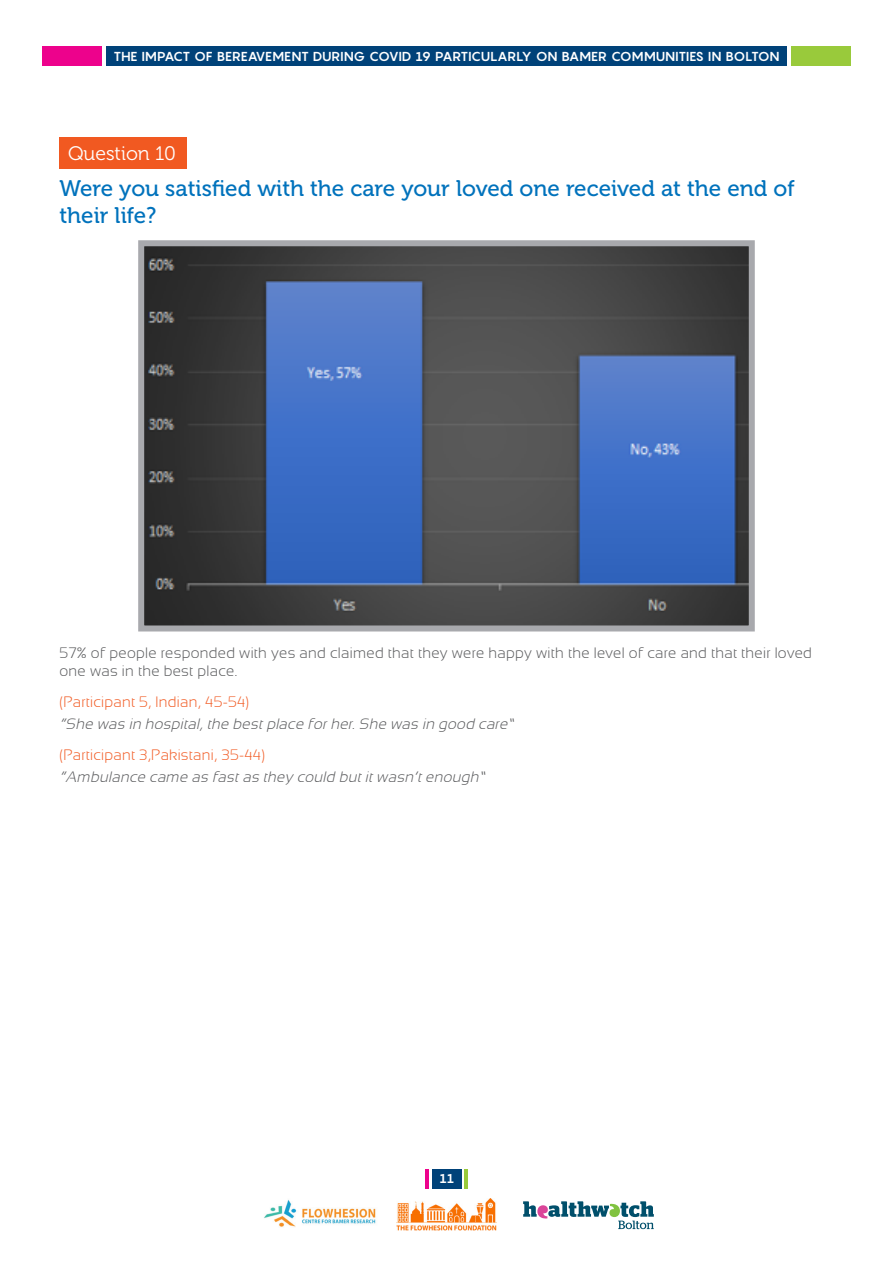
<style>
.page{position:relative;width:893px;height:1263px;background:#fff}
.page>*{position:absolute;margin:0;border:0;box-sizing:border-box;transform-origin:0 0}
.Question_Blue{font:22.5px/27px "Museo 500";color:#0072bc}
.Sub_Heading{font:19.5px "Museo 300";color:#fff}
.t1{font:300 15px/18px "Sansation";letter-spacing:.02em;color:#57585a}
.t2{font:italic 300 15px "Sansation";color:#57585a}
.t3{font:300 15px "Sansation";letter-spacing:.02em;color:#f15921}
.t4{font:700 12.9px "Pangram";letter-spacing:-.02em;color:#fff;scale:1.05 1}
</style>
<div class="page">
<div style="left:106px;top:46px;width:681px;height:20px;background:#004279"></div>
<div style="left:43px;top:46px;width:59px;height:20px;background:#ed028c"></div>
<div style="left:791px;top:46px;width:59px;height:20px;background:#99ca3b"></div>
<div style="left:432px;top:1169px;width:29px;height:19px;background:#004279"></div>
<hr style="left:425px;top:1169px;width:4px;height:19px;background:#ed028c">
<hr style="left:464px;top:1169px;width:4px;height:19px;background:#99ca3b">
<img style="left:396px;top:1199px;width:100px;height:32px">
<svg style="left:523px;top:1201px;width:131px;height:28px"></svg>
<img style="left:264px;top:1200px;width:112px;height:27px">
<div style="left:60px;top:137px;width:127px;height:32px;background:#f15921"></div>
<img style="left:145px;top:247px;width:603px;height:377px">
<div style="left:138px;top:240px;width:617px;height:391px;border:6px solid #a8a9ad"></div>
<p class="t4" style="left:113px;top:48px;width:636px">THE IMPACT OF BEREAVEMENT DURING COVID 19 PARTICULARLY ON BAMER COMMUNITIES IN BOLTON</p>
<p class="Sub_Heading" style="left:68px;top:143px;width:109px">Question 10</p>
<p class="Question_Blue" style="left:60px;top:175px;width:737px">Were you satisfied with the care your loved one received at the end of their life?</p>
<p class="t1" style="left:60px;top:644px;width:754px">57% of people responded with yes and claimed that they were happy with the level of care and that their loved one was in the best place.</p>
<p class="t3" style="left:60px;top:694px;width:191px">(Participant 5, Indian, 45-54)</p>
<p class="t2" style="left:60px;top:716px;width:460px">“She was in hospital,the bestplace forher.She was in good care”</p>
<p class="t3" style="left:60px;top:747px;width:207px">(Participant 3,Pakistani, 35-44)</p>
<p class="t2" style="left:60px;top:769px;width:431px">“Ambulance came as fastas they could butitwasn’tenough”</p>
<p class="t4" style="left:439px;top:1170px;width:16px">11</p>
</div>
